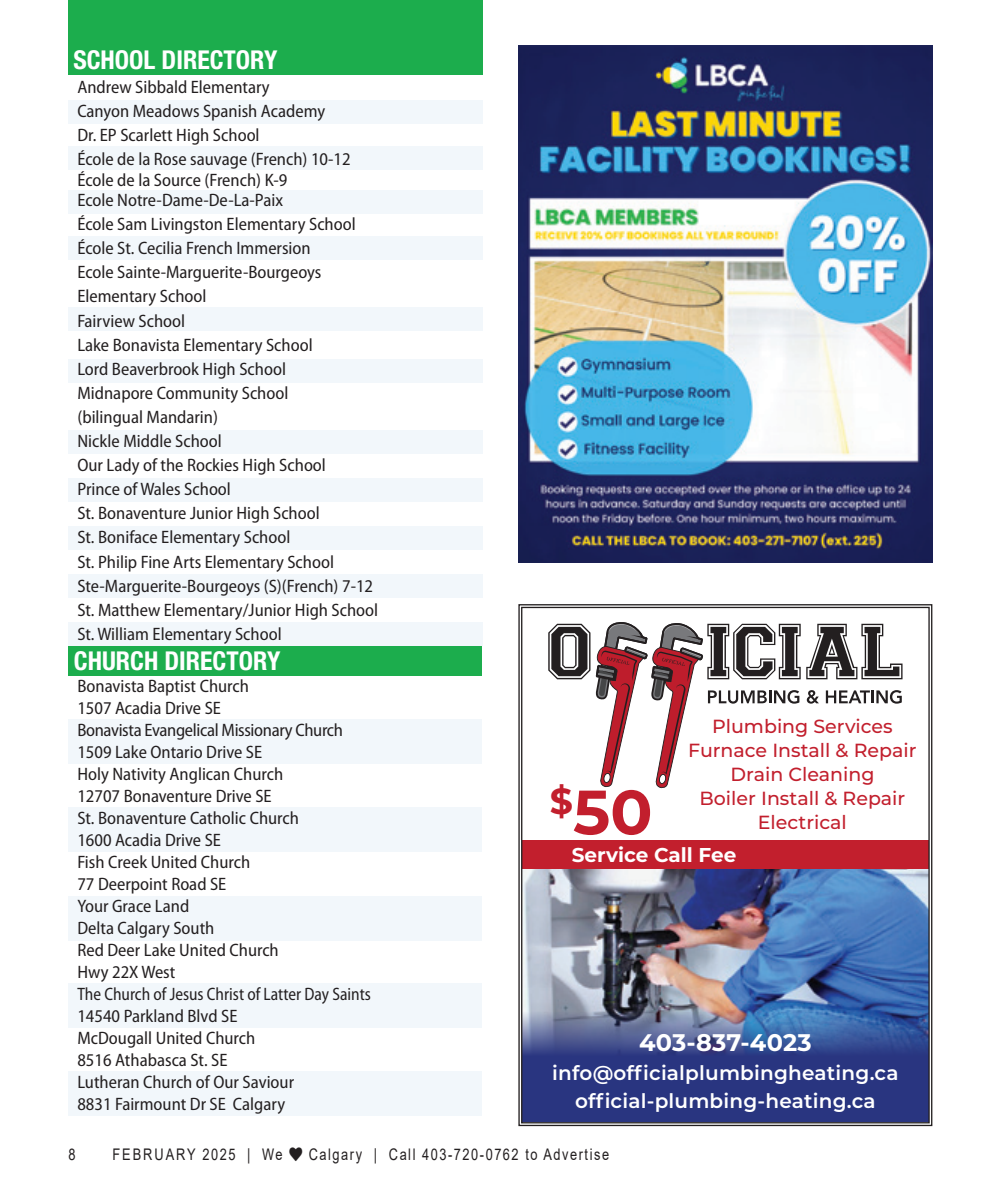
<style>
.page{position:relative;width:990px;height:1188px;background:#fff}
.page>*{position:absolute;margin:0;border:0;box-sizing:border-box;transform-origin:0 0}
.t1{font:700 62.4px "Montserrat";color:#c21f2d}
.t2{font:700 condensed 26px "Helvetica Neue LT Std";color:#fff}
.t3{font:700 24px "Montserrat";letter-spacing:.01em;color:#fff}
.t4{font:600 20px/28.4px "Montserrat";letter-spacing:.01em;color:#fff;text-align:center}
.t5{font:700 20px "Montserrat";color:#fff}
.t6{font:500 19px/24px "Montserrat";color:#c21f2d;text-align:center}
.t7{font:semi-condensed 18px/22px "Myriad Pro";color:#231f20}
.t8{font:semi-condensed 18px "Myriad Pro";color:#231f20;scale:.93 1}
.t9{font:semi-condensed 18px "Myriad Pro";letter-spacing:-.02em;color:#231f20}
.t10{font:16px "Arial";letter-spacing:.12em;color:#231f20;scale:.8 1}
.t11{font:16px "Arial";letter-spacing:.155em;color:#231f20;scale:.8 1}
</style>
<div class="page">
<div style="left:68px;top:236px;width:415px;height:24px;background:#f2f7fb"></div>
<div style="left:68px;top:1071px;width:414px;height:44px;background:#f2f7fb"></div>
<div style="left:68px;top:100px;width:415px;height:24px;background:#f2f7fb"></div>
<div style="left:68px;top:146px;width:415px;height:24px;background:#f2f7fb"></div>
<div style="left:68px;top:190px;width:415px;height:24px;background:#f2f7fb"></div>
<div style="left:68px;top:307px;width:415px;height:24px;background:#f2f7fb"></div>
<div style="left:68px;top:430px;width:415px;height:24px;background:#f2f7fb"></div>
<div style="left:68px;top:478px;width:415px;height:23px;background:#f2f7fb"></div>
<div style="left:68px;top:526px;width:415px;height:24px;background:#f2f7fb"></div>
<div style="left:68px;top:720px;width:414px;height:44px;background:#f2f7fb"></div>
<div style="left:68px;top:807px;width:414px;height:44px;background:#f2f7fb"></div>
<div style="left:68px;top:896px;width:414px;height:44px;background:#f2f7fb"></div>
<div style="left:68px;top:983px;width:414px;height:44px;background:#f2f7fb"></div>
<div style="left:68px;top:574px;width:415px;height:24px;background:#f2f7fb"></div>
<div style="left:68px;top:622px;width:415px;height:24px;background:#f2f7fb"></div>
<div style="left:68px;top:359px;width:415px;height:23px;background:#f2f7fb"></div>
<div style="left:68px;top:0;width:415px;height:74px;background:#1cad4d"></div>
<div style="left:68px;top:646px;width:414px;height:30px;background:#1cad4d"></div>
<img style="left:518px;top:604px;width:414px;height:522px">
<img style="left:518px;top:46px;width:414px;height:517px">
<p class="t2" style="left:73px;top:44px;width:206px">SCHOOL DIRECTORY</p>
<p class="t7" style="left:77px;top:76px;width:194px">Andrew Sibbald Elementary</p>
<p class="t7" style="left:77px;top:100px;width:249px">Canyon Meadows Spanish Academy</p>
<p class="t7" style="left:77px;top:124px;width:184px">Dr. EP Scarlett High School</p>
<p class="t7" style="left:77px;top:148px;width:275px">École de la Rose sauvage (French) 10-12</p>
<p class="t7" style="left:77px;top:169px;width:211px">École de la Source (French) K-9</p>
<p class="t7" style="left:77px;top:189px;width:207px">Ecole Notre-Dame-De-La-Paix</p>
<p class="t7" style="left:77px;top:214px;width:280px">École Sam Livingston Elementary School</p>
<p class="t7" style="left:77px;top:238px;width:235px">École St. Cecilia French Immersion</p>
<p class="t7" style="left:77px;top:262px;width:246px">Ecole Sainte-Marguerite-Bourgeoys</p>
<p class="t7" style="left:77px;top:286px;width:131px">Elementary School</p>
<p class="t7" style="left:77px;top:310px;width:109px">Fairview School</p>
<p class="t7" style="left:77px;top:334px;width:237px">Lake Bonavista Elementary School</p>
<p class="t7" style="left:77px;top:358px;width:210px">Lord Beaverbrook High School</p>
<p class="t7" style="left:77px;top:382px;width:213px">Midnapore Community School</p>
<p class="t7" style="left:77px;top:406px;width:142px">(bilingual Mandarin)</p>
<p class="t7" style="left:77px;top:430px;width:146px">Nickle Middle School</p>
<p class="t7" style="left:77px;top:455px;width:250px">Our Lady of the Rockies High School</p>
<p class="t7" style="left:77px;top:479px;width:155px">Prince of Wales School</p>
<p class="t7" style="left:77px;top:503px;width:244px">St. Bonaventure Junior High School</p>
<p class="t7" style="left:77px;top:527px;width:215px">St. Boniface Elementary School</p>
<p class="t7" style="left:77px;top:551px;width:258px">St. Philip Fine Arts Elementary School</p>
<p class="t7" style="left:77px;top:575px;width:297px">Ste-Marguerite-Bourgeoys (S)(French) 7-12</p>
<p class="t7" style="left:77px;top:599px;width:302px">St. Matthew Elementary/Junior High School</p>
<p class="t7" style="left:77px;top:623px;width:206px">St. William Elementary School</p>
<p class="t7" style="left:77px;top:675px;width:173px">Bonavista Baptist Church</p>
<p class="t7" style="left:77px;top:697px;width:145px">1507 Acadia Drive SE</p>
<p class="t9" style="left:77px;top:720px;width:267px">Bonavista Evangelical Missionary Church</p>
<p class="t7" style="left:77px;top:741px;width:186px">1509 Lake Ontario Drive SE</p>
<p class="t7" style="left:77px;top:763px;width:207px">Holy Nativity Anglican Church</p>
<p class="t7" style="left:77px;top:785px;width:223px">12707 Bonaventure Drive SE<br>St. Bonaventure Catholic Church</p>
<p class="t7" style="left:77px;top:829px;width:145px">1600 Acadia Drive SE</p>
<p class="t7" style="left:77px;top:851px;width:174px">Fish Creek United Church</p>
<p class="t7" style="left:77px;top:873px;width:151px">77 Deerpoint Road SE</p>
<p class="t7" style="left:77px;top:895px;width:113px">Your Grace Land</p>
<p class="t7" style="left:77px;top:917px;width:139px">Delta Calgary South</p>
<p class="t7" style="left:77px;top:939px;width:203px">Red Deer Lake United Church</p>
<p class="t7" style="left:77px;top:961px;width:99px">Hwy 22X West</p>
<p class="t8" style="left:77px;top:984px;width:317px">The Church of Jesus Christ of Latter Day Saints</p>
<p class="t7" style="left:77px;top:1005px;width:162px">14540 Parkland Blvd SE</p>
<p class="t7" style="left:77px;top:1027px;width:179px">McDougall United Church</p>
<p class="t7" style="left:77px;top:1049px;width:152px">8516 Athabasca St. SE</p>
<p class="t7" style="left:77px;top:1071px;width:218px">Lutheran Church of Our Saviour</p>
<p class="t7" style="left:77px;top:1093px;width:209px">8831 Fairmount Dr SE Calgary</p>
<p class="t2" style="left:74px;top:645px;width:208px">CHURCH DIRECTORY</p>
<p class="t6" style="left:688px;top:714px;width:230px">Plumbing Services<br>Furnace Install &amp; Repair<br>Drain Cleaning<br>Boiler Install &amp; Repair<br>Electrical</p>
<p class="t1" style="left:550px;top:767px;width:104px"><sup>$</sup>50</p>
<p class="t5" style="left:572px;top:841px;width:166px">Service Call Fee</p>
<p class="t3" style="left:639px;top:1026px;width:174px">403-837-4023</p>
<p class="t4" style="left:552px;top:1058px;width:348px">info@officialplumbingheating.ca official-plumbing-heating.ca</p>
<p class="t10" style="left:68px;top:1143px;width:10px">8</p>
<p class="t11" style="left:112px;top:1143px;width:214px">FEBRUARY 2025 | We</p>
<p class="t10" style="left:309px;top:1143px;width:377px">Calgary | Call 403-720-0762 to Advertise</p>
</div>
